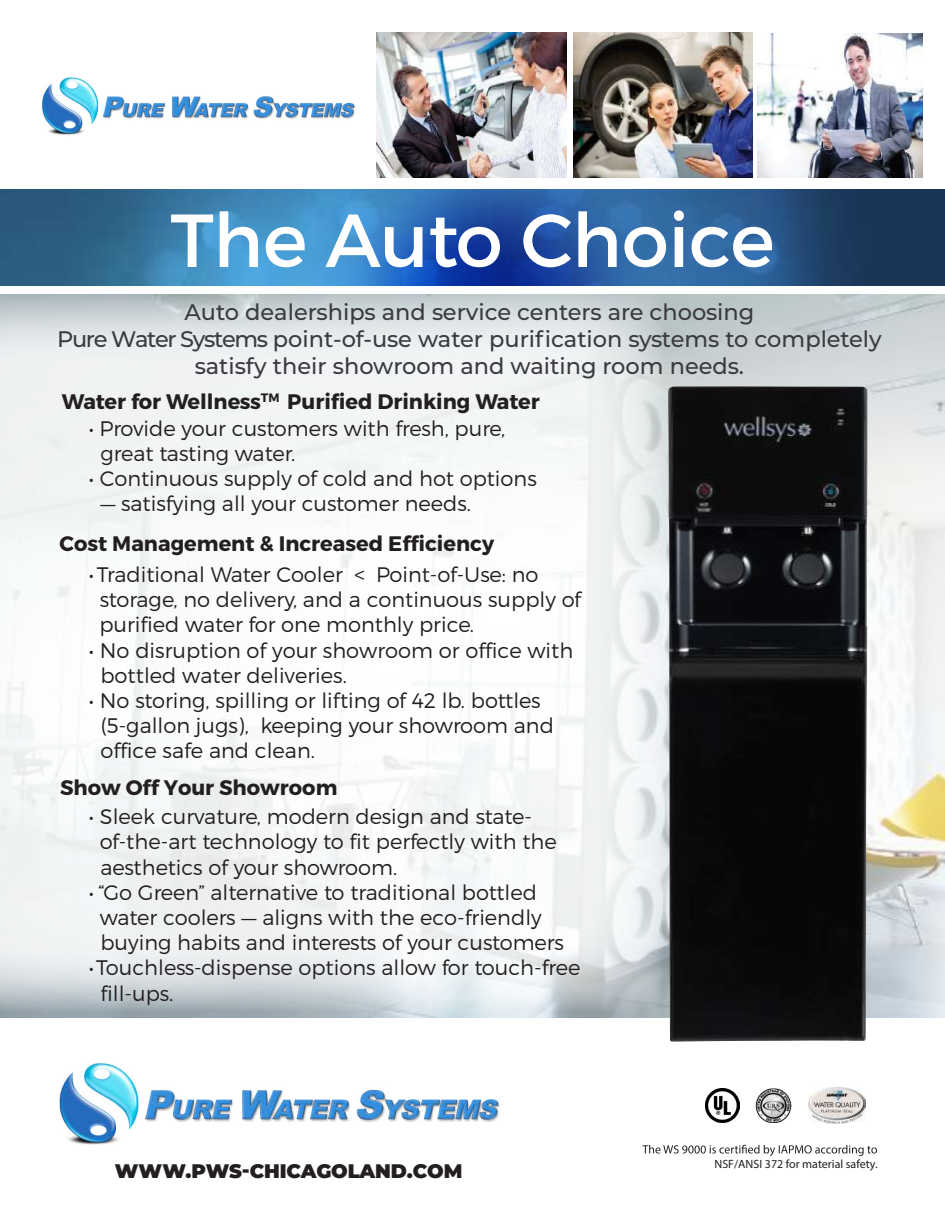
<style>
.page{position:relative;width:945px;height:1215px;background:#fff}
.page>*{position:absolute;margin:0;border:0;box-sizing:border-box;transform-origin:0 0}
.t1{font:75px "Montserrat";letter-spacing:-.01em;color:#fff}
.t2{font:500 22.5px/27px "Montserrat";color:#3a3b3f;text-align:center}
.t3{font:300 21px/25.2px "Montserrat";color:#231f20}
.t4{font:700 21px "Montserrat";color:#231f20}
.t5{font:900 19.65px "Montserrat";letter-spacing:-.01em;color:#231f20}
.t6{font:12px "Myriad Pro";color:#231f20}
</style>
<div class="page">
<img style="left:0;top:294px;width:945px;height:724px">
<svg style="left:0;top:294px;width:663px;height:717px;fill:#f2f5f6"></svg>
<img style="left:0;top:189px;width:945px;height:97px">
<img style="left:275px;top:189px;width:49px;height:97px">
<img style="left:324px;top:189px;width:350px;height:97px">
<img style="left:668px;top:386px;width:199px;height:656px">
<svg style="left:642px;top:1145px;width:235px;height:11px"></svg>
<img style="left:808px;top:1087px;width:58px;height:37px">
<img style="left:706px;top:1089px;width:34px;height:33px">
<img style="left:756px;top:1088px;width:36px;height:35px">
<img style="left:377px;top:33px;width:190px;height:145px">
<img style="left:758px;top:33px;width:164px;height:145px">
<img style="left:574px;top:33px;width:178px;height:145px">
<img style="left:59px;top:1063px;width:441px;height:82px">
<img style="left:42px;top:77px;width:314px;height:58px">
<h1 class="t1" style="left:170px;top:194px;width:606px">The Auto Choice</h1>
<p class="t2" style="left:57px;top:298px;width:826px">Auto dealerships and service centers are choosing<br>Pure Water Systems point-of-use water purification systems to completely satisfy their showroom and waiting room needs.</p>
<p class="t4" style="left:62px;top:388px;width:479px">Water for Wellness<sup>TM</sup> Purified Drinking Water</p>
<p class="t3" style="left:100px;top:415px;width:406px;text-indent:-12px">• Provide your customers with fresh, pure, great tasting water.</p>
<p class="t3" style="left:89px;top:466px;width:449px">• Continuous supply of cold and hot options</p>
<p class="t3" style="left:100px;top:491px;width:372px">— satisfying all your customer needs.</p>
<p class="t4" style="left:60px;top:530px;width:436px">Cost Management &amp; Increased Efficiency</p>
<p class="t3" style="left:99px;top:562px;width:483px;text-indent:-10px">• Traditional Water Cooler &lt; Point-of-Use: no storage, no delivery, and a continuous supply of purified water for one monthly price.</p>
<p class="t3" style="left:100px;top:637px;width:474px;text-indent:-12px">• No disruption of your showroom or office with bottled water deliveries.</p>
<p class="t3" style="left:100px;top:688px;width:455px;text-indent:-12px">• No storing, spilling or lifting of 42 lb. bottles (5-gallon jugs), keeping your showroom and office safe and clean.</p>
<p class="t4" style="left:60px;top:775px;width:279px">Show Off Your Showroom</p>
<p class="t3" style="left:100px;top:804px;width:459px;text-indent:-11px">• Sleek curvature, modern design and state&shy;of-the-art technology to fit perfectly with the aesthetics of your showroom.</p>
<p class="t3" style="left:100px;top:879px;width:466px;text-indent:-11px">• “Go Green” alternative to traditional bottled water coolers — aligns with the eco-friendly buying habits and interests of your customers</p>
<p class="t3" style="left:100px;top:955px;width:482px;text-indent:-12px">• Touchless-dispense options allow for touch-free fill-ups.</p>
<p class="t5" style="left:115px;top:1156px;width:349px">WWW.PWS-CHICAGOLAND.COM</p>
<p class="t6" style="left:715px;top:1156px;width:164px">NSF/ANSI 372 for material safety.</p>
</div>
